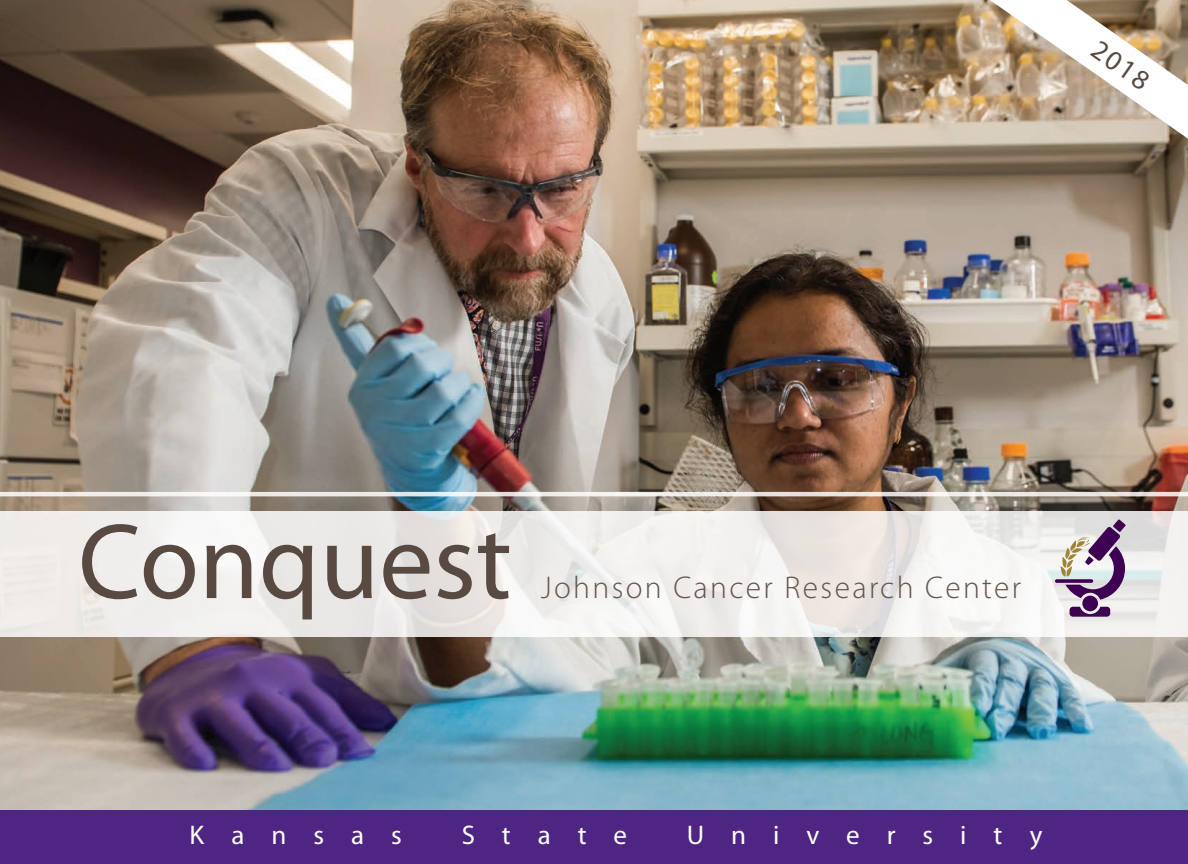
<style>
.page{position:relative;width:1188px;height:864px;background:#fff}
.page>*{position:absolute;margin:0;border:0;box-sizing:border-box;transform-origin:0 0}
.contents_title{font:108px "Myriad Pro";color:#594a41}
.contents_title-2{font:300 31.5px "Myriad Pro";letter-spacing:.075em;color:#65554d}
.contents_title-3{font:28.2px "Myriad Pro";color:#594a41}
.contents_title-4{font:27px "Myriad Pro";letter-spacing:1em;color:#fff}
</style>
<div class="page">
<img style="left:0;top:0;width:1188px;height:810px">
<svg style="left:0;top:512px;width:1188px;height:125px;fill:#f0eeec"></svg>
<svg style="left:990px;top:0;width:198px;height:139px"></svg>
<div style="left:0;top:810px;width:1188px;height:54px;background:#4e2582"></div>
<svg style="left:0;top:492px;width:1188px;height:4px;fill:#edecea"></svg>
<svg style="left:1055px;top:519px;width:71px;height:98px"></svg>
<p class="contents_title-3" style="left:1104px;top:32px;width:66px;rotate:35deg">2018</p>
<p class="contents_title" style="left:78px;top:495px;width:435px">Conquest</p>
<p class="contents_title-2" style="left:541px;top:569px;width:482px">Johnson Cancer Research Center</p>
<p class="contents_title-4" style="left:190px;top:818px;width:214px">Kansas</p>
<p class="contents_title-4" style="left:462px;top:818px;width:167px">State</p>
<p class="contents_title-4" style="left:687px;top:818px;width:357px">University</p>
</div>
